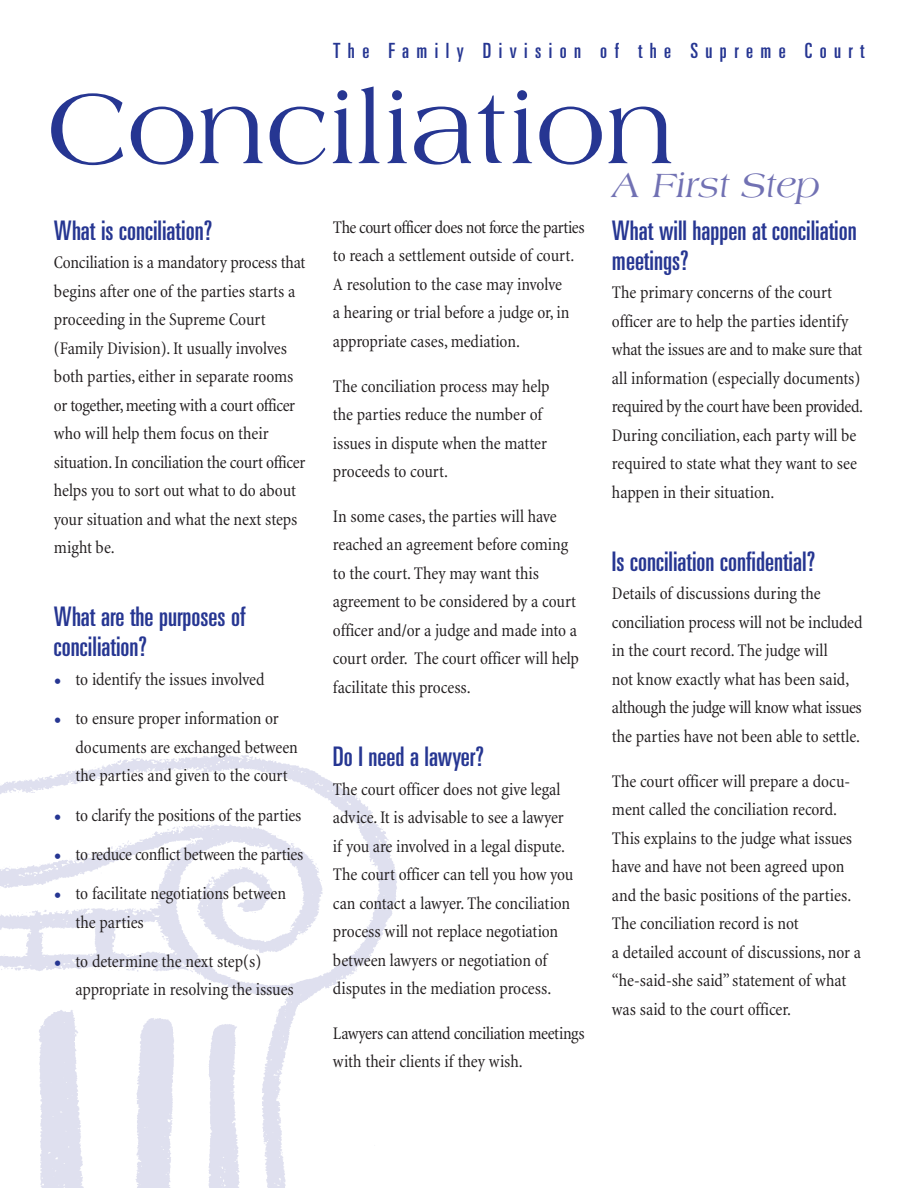
<style>
.page{position:relative;width:918px;height:1188px;background:#fff}
.page>*{position:absolute;margin:0;border:0;box-sizing:border-box;transform-origin:0 0}
.t1{font:105.6px "Americana";color:#263692}
.t2{font:italic 36px "Americana";color:#7171b3}
.t3{font:ultra-condensed 27px/30px "Univers";color:#263692}
.t4{font:ultra-condensed 21px "Univers";letter-spacing:.355em;color:#263692}
.t5{font:condensed 18px/28.5px "Minion";letter-spacing:-.005em;color:#231f20}
.s1{font-size:27px;color:#263692}
</style>
<div class="page">
<img style="left:0;top:754px;width:397px;height:434px">
<p class="t4" style="left:333px;top:43px;width:533px">The Family Division of the Supreme Court</p>
<h1 class="t1" style="left:47px;top:86px;width:629px">Conciliation</h1>
<h2 class="t2" style="left:612px;top:171px;width:210px">A First Step</h2>
<h3 class="t3" style="left:54px;top:217px;width:160px">What is conciliation?</h3>
<p class="t5" style="left:54px;top:250px;width:253px">Conciliation is a mandatory process that begins after one of the parties starts a proceeding in the Supreme Court (Family Division). It usually involves both parties, either in separate rooms or together, meeting with a court officer who will help them focus on their situation. In conciliation the court officer helps you to sort out what to do about your situation and what the next steps might be.</p>
<h3 class="t3" style="left:54px;top:604px;width:193px">What are the purposes of conciliation?</h3>
<p class="t5" style="left:54px;top:666px;width:212px"><span class="s1">•</span> to identify the issues involved</p>
<p class="t5" style="left:76px;top:706px;width:224px;text-indent:-22px"><span class="s1">•</span> to ensure proper information or documents are exchanged between the parties and given to the court</p>
<p class="t5" style="left:54px;top:802px;width:249px"><span class="s1">•</span> to clarify the positions of the parties</p>
<p class="t5" style="left:54px;top:841px;width:251px"><span class="s1">•</span> to reduce conflict between the parties</p>
<p class="t5" style="left:76px;top:881px;width:212px;text-indent:-22px"><span class="s1">•</span> to facilitate negotiations between the parties</p>
<p class="t5" style="left:76px;top:948px;width:220px;text-indent:-22px"><span class="s1">•</span> to determine the next step(s) appropriate in resolving the issues</p>
<p class="t5" style="left:333px;top:215px;width:253px">The court officer does not force the parties to reach a settlement outside of court.<br>A resolution to the case may involve<br>a hearing or trial before a judge or, in appropriate cases, mediation.</p>
<p class="t5" style="left:333px;top:373px;width:218px">The conciliation process may help the parties reduce the number of issues in dispute when the matter proceeds to court.</p>
<p class="t5" style="left:333px;top:503px;width:248px">In some cases, the parties will have reached an agreement before coming to the court. They may want this agreement to be considered by a court officer and/or a judge and made into a court order. The court officer will help facilitate this process.</p>
<h3 class="t3" style="left:333px;top:744px;width:153px">Do I need a lawyer?</h3>
<p class="t5" style="left:333px;top:776px;width:242px">The court officer does not give legal advice. It is advisable to see a lawyer if you are involved in a legal dispute.<br>The court officer can tell you how you can contact a lawyer. The conciliation process will not replace negotiation between lawyers or negotiation of disputes in the mediation process.</p>
<p class="t5" style="left:333px;top:1020px;width:253px">Lawyers can attend conciliation meetings with their clients if they wish.</p>
<h3 class="t3" style="left:612px;top:217px;width:246px">What will happen at conciliation meetings?</h3>
<p class="t5" style="left:612px;top:280px;width:253px">The primary concerns of the court officer are to help the parties identify what the issues are and to make sure that all information (especially documents) required by the court have been provided.<br>During conciliation, each party will be required to state what they want to see happen in their situation.</p>
<h3 class="t3" style="left:612px;top:549px;width:205px">Is conciliation confidential?</h3>
<p class="t5" style="left:612px;top:581px;width:252px">Details of discussions during the conciliation process will not be included in the court record. The judge will<br>not know exactly what has been said, although the judge will know what issues the parties have not been able to settle.</p>
<p class="t5" style="left:612px;top:768px;width:251px">The court officer will prepare a docu&shy;ment called the conciliation record.<br>This explains to the judge what issues have and have not been agreed upon and the basic positions of the parties.<br>The conciliation record is not<br>a detailed account of discussions, nor a “he-said-she said” statement of what was said to the court officer.</p>
</div>
